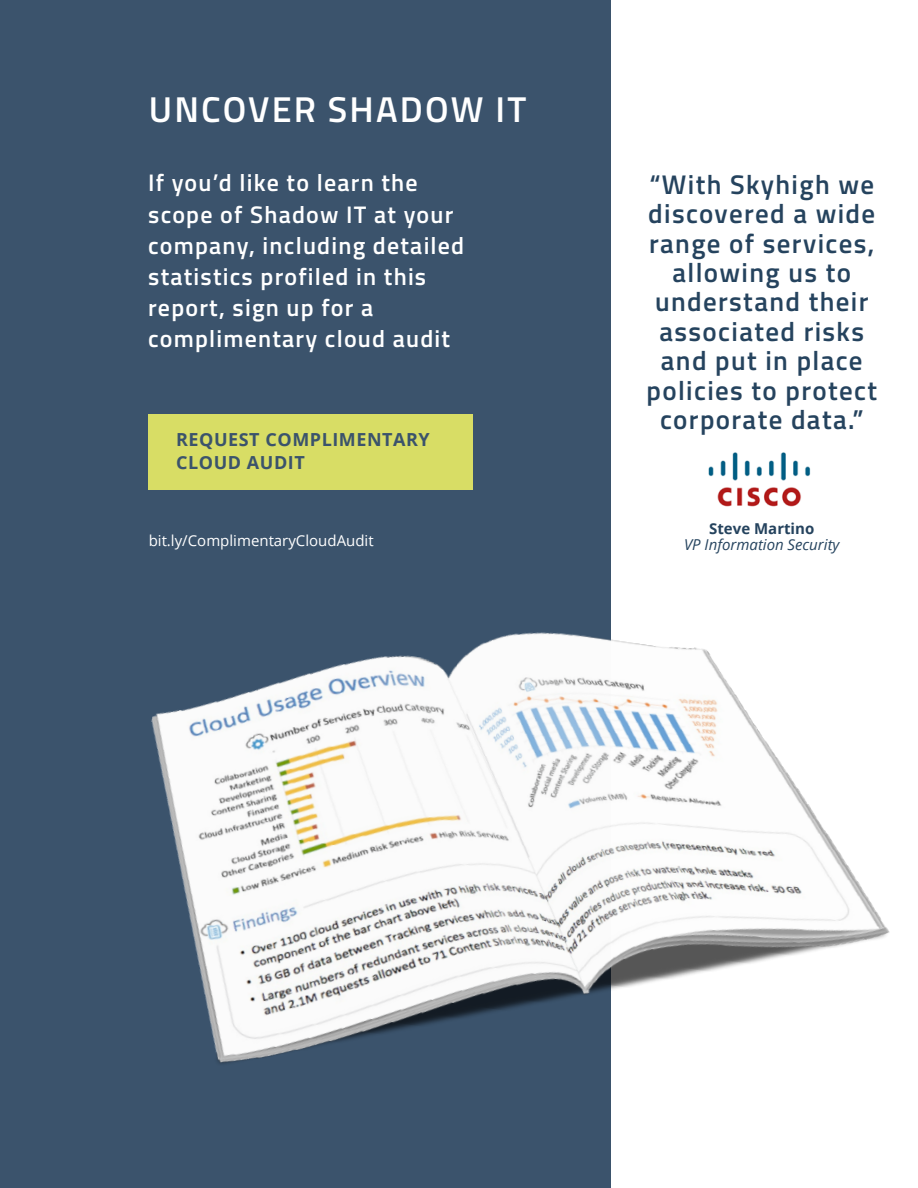
<style>
.page{position:relative;width:918px;height:1188px;background:#fff}
.page>*{position:absolute;margin:0;border:0;box-sizing:border-box;transform-origin:0 0}
.t1{font:600 36px "Titillium";letter-spacing:.06em;color:#fff}
.t2{font:600 27px/29.4px "Titillium";letter-spacing:.05em;color:#25435e;text-align:center}
.t3{font:600 24px/31.2px "Titillium";letter-spacing:.05em;color:#fff}
.t4{font:700 18px/22.5px "Open Sans";letter-spacing:.03em;color:#3b536c}
.t5{font:15px "Open Sans";color:#fff}
.t6{font:italic 15px "Open Sans";color:#25435e}
.t7{font:700 15px "Open Sans";color:#25435e}
</style>
<div class="page">
<div style="left:0;top:0;width:610px;height:1188px;background:#3b536c"></div>
<img style="left:151px;top:570px;width:739px;height:593px">
<div style="left:148px;top:414px;width:325px;height:75px;background:#d8dd65"></div>
<img style="left:708px;top:452px;width:103px;height:55px">
<h1 class="t1" style="left:149px;top:82px;width:379px">UNCOVER SHADOW IT</h1>
<p class="t3" style="left:148px;top:166px;width:318px">If you’d like to learn the scope of Shadow IT at your company, including detailed statistics profiled in this report, sign up for a complimentary cloud audit</p>
<p class="t4" style="left:176px;top:428px;width:255px">REQUEST COMPLIMENTARY<br>CLOUD AUDIT</p>
<p class="t5" style="left:149px;top:530px;width:226px">bit.ly/ComplimentaryCloudAudit</p>
<p class="t2" style="left:647px;top:168px;width:232px">“With Skyhigh we discovered a wide range of services, allowing us to understand their associated risks and put in place policies to protect corporate data.”</p>
<p class="t7" style="left:709px;top:518px;width:107px">Steve Martino</p>
<p class="t6" style="left:684px;top:534px;width:157px">VP Information Security</p>
</div>
